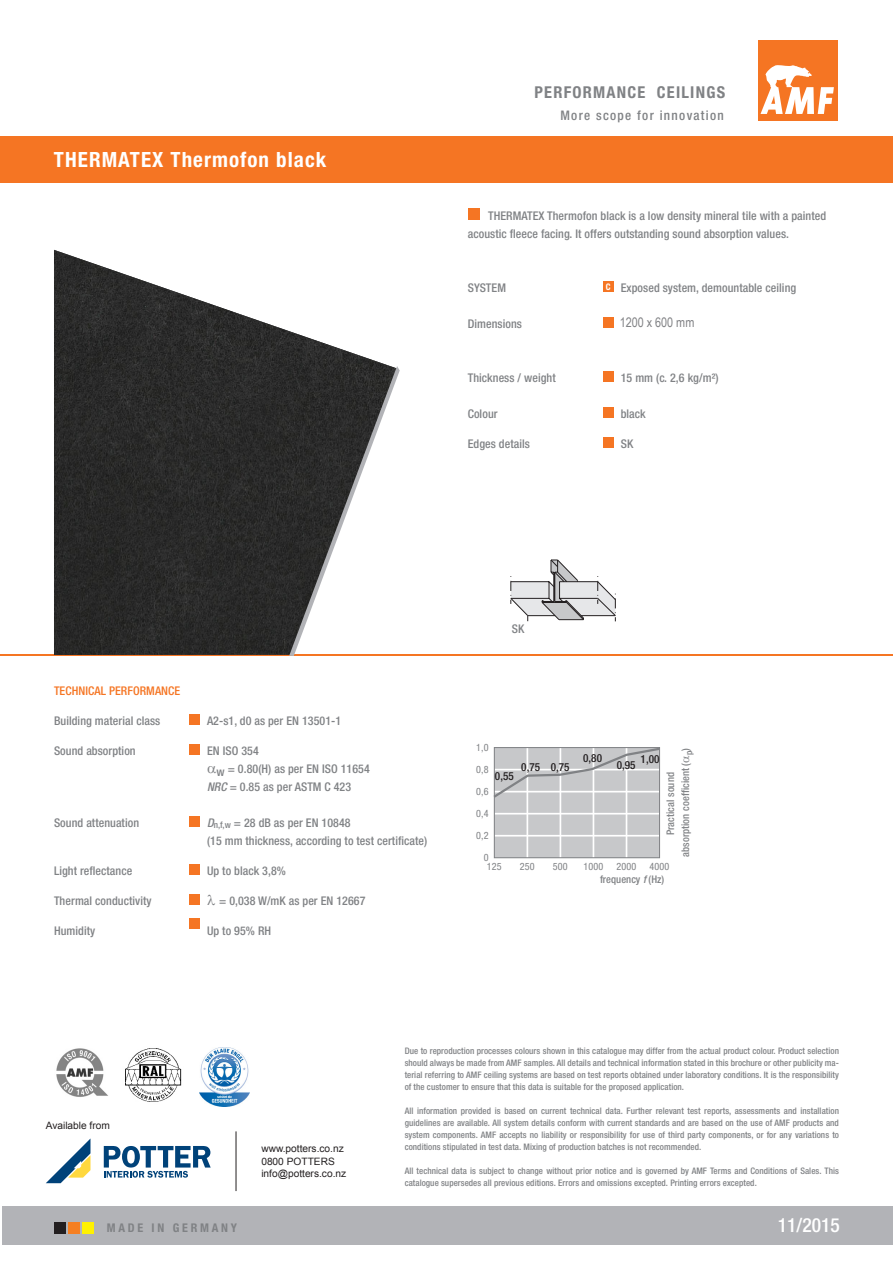
<style>
.page{position:relative;width:893px;height:1263px;background:#fff}
.page>*{position:absolute;margin:0;border:0;box-sizing:border-box;transform-origin:0 0}
.t1{font:700 condensed 21px "Helvetica Neue LT Pro";letter-spacing:.05em;color:#fff}
.t2{font:500 condensed 19.5px "Helvetica Neue LT Pro";color:#fff}
.t3{font:700 condensed 16.35px "Helvetica Neue LT Pro";letter-spacing:.075em;color:#808285}
.t4{font:500 condensed 13.2px "Helvetica Neue LT Pro";letter-spacing:.1em;color:#808285}
.t5{font:13.2px "Arial Narrow";color:#818285}
.t6{font:500 condensed 12px/18px "Helvetica Neue LT Pro";letter-spacing:.005em;color:#808285}
.t7{font:500 condensed 12px "Helvetica Neue LT Pro";letter-spacing:.005em;color:#f57523}
.t8{font:700 condensed 12px "Helvetica Neue LT Pro";letter-spacing:.23em;color:#808285}
.t9{font:500 condensed 11.25px "Helvetica Neue LT Pro";letter-spacing:.005em;color:#231f20}
.t10{font:500 condensed 10.5px/15px "Helvetica Neue LT Pro";letter-spacing:.005em;color:#808285;text-align:center}
.t11{font:10.2px "Arial";color:#231f20}
.t12{font:condensed 10.05px/21.9px "Helvetica Neue LT Pro";letter-spacing:.01em;color:#808285;text-align:right}
.t13{font:500 condensed 9px/12px "Helvetica Neue LT Pro";letter-spacing:.005em;color:#808285;text-align:justify}
.s1{font-style:italic}
</style>
<div class="page">
<div style="left:2px;top:1206px;width:891px;height:39px;background:#b2b3b7"></div>
<div style="left:0;top:136px;width:893px;height:47px;background:#f57523"></div>
<hr style="left:0;top:655px;width:893px;height:1px;background:#f57523">
<img style="left:125px;top:1048px;width:57px;height:54px">
<img style="left:56px;top:1048px;width:52px;height:49px">
<div style="left:468px;top:208px;width:12px;height:12px;background:#f57523"></div>
<div style="left:603px;top:281px;width:10px;height:11px;background:#f57523"></div>
<div style="left:603px;top:317px;width:10px;height:11px;background:#f57523"></div>
<div style="left:603px;top:371px;width:10px;height:11px;background:#f57523"></div>
<div style="left:603px;top:407px;width:10px;height:11px;background:#f57523"></div>
<div style="left:603px;top:437px;width:10px;height:11px;background:#f57523"></div>
<div style="left:189px;top:714px;width:11px;height:11px;background:#f57523"></div>
<div style="left:189px;top:744px;width:11px;height:11px;background:#f57523"></div>
<div style="left:189px;top:816px;width:11px;height:11px;background:#f57523"></div>
<div style="left:189px;top:864px;width:11px;height:11px;background:#f57523"></div>
<div style="left:189px;top:894px;width:11px;height:11px;background:#f57523"></div>
<div style="left:189px;top:918px;width:11px;height:11px;background:#f57523"></div>
<div style="left:494px;top:747px;width:166px;height:111px;background:#c7c8ca"></div>
<hr style="left:526px;top:747px;width:2px;height:111px;background:#fff">
<hr style="left:560px;top:747px;width:1px;height:111px;background:#fff">
<hr style="left:593px;top:747px;width:1px;height:111px;background:#fff">
<hr style="left:626px;top:747px;width:1px;height:111px;background:#fff">
<hr style="left:494px;top:813px;width:166px;height:1px;background:#fff">
<hr style="left:494px;top:835px;width:166px;height:1px;background:#fff">
<div style="left:494px;top:747px;width:166px;height:111px;border:1px solid #808285"></div>
<svg style="left:493px;top:747px;width:167px;height:53px"></svg>
<svg style="left:510px;top:560px;width:106px;height:61px"></svg>
<div style="left:54px;top:1222px;width:12px;height:12px;background:#231f20"></div>
<div style="left:68px;top:1222px;width:12px;height:12px;background:#f57f21"></div>
<div style="left:82px;top:1222px;width:12px;height:12px;background:#fff101"></div>
<img style="left:200px;top:1048px;width:49px;height:58px">
<img style="left:54px;top:250px;width:336px;height:405px">
<svg style="left:289px;top:366px;width:111px;height:290px"></svg>
<div style="left:758px;top:41px;width:80px;height:80px;background:#f57523"></div>
<svg style="left:760px;top:65px;width:74px;height:49px"></svg>
<svg style="left:46px;top:1139px;width:44px;height:44px"></svg>
<svg style="left:104px;top:1146px;width:107px;height:31px"></svg>
<hr style="left:236px;top:1131px;width:1px;height:60px;background:#231f20">
<p class="t1" style="left:54px;top:147px;width:274px">THERMATEX Thermofon black</p>
<p class="t3" style="left:535px;top:82px;width:192px">PERFORMANCE CEILINGS</p>
<p class="t4" style="left:560px;top:108px;width:165px">More scope for innovation</p>
<p class="t6" style="left:468px;top:206px;width:360px;text-indent:20px">THERMATEX Thermofon black is a low density mineral tile with a painted acoustic fleece facing. It offers outstanding sound absorption values.</p>
<p class="t6" style="left:468px;top:278px;width:40px">SYSTEM</p>
<p class="t6" style="left:606px;top:278px;width:192px"><sup>C</sup> Exposed system, demountable ceiling</p>
<p class="t6" style="left:468px;top:314px;width:56px">Dimensions</p>
<p class="t5" style="left:620px;top:313px;width:76px">1200 x 600 mm</p>
<p class="t6" style="left:468px;top:368px;width:90px">Thickness / weight</p>
<p class="t6" style="left:621px;top:368px;width:99px">15 mm (c. 2,6 kg/m²)</p>
<p class="t6" style="left:468px;top:404px;width:31px">Colour</p>
<p class="t6" style="left:621px;top:404px;width:27px">black</p>
<p class="t6" style="left:468px;top:434px;width:64px">Edges details</p>
<p class="t6" style="left:621px;top:434px;width:14px">SK</p>
<p class="t7" style="left:54px;top:683px;width:128px">TECHNICAL PERFORMANCE</p>
<p class="t6" style="left:54px;top:711px;width:108px">Building material class</p>
<p class="t6" style="left:207px;top:711px;width:136px">A2-s1, d0 as per EN 13501-1</p>
<p class="t6" style="left:54px;top:741px;width:83px">Sound absorption</p>
<p class="t6" style="left:207px;top:741px;width:53px">EN ISO 354</p>
<p class="t6" style="left:217px;top:759px;width:155px">w = 0.80(H) as per EN ISO 11654</p>
<p class="t6" style="left:207px;top:777px;width:146px"><span class="s1">NRC</span> = 0.85 as per ASTM C 423</p>
<p class="t6" style="left:54px;top:813px;width:87px">Sound attenuation</p>
<p class="t6" style="left:207px;top:813px;width:222px"><span class="s1">D</span><sub>n,f,w</sub> = 28 dB as per EN 10848<br>(15 mm thickness, according to test certificate)</p>
<p class="t6" style="left:54px;top:861px;width:80px">Light reflectance</p>
<p class="t6" style="left:207px;top:861px;width:80px">Up to black 3,8%</p>
<p class="t6" style="left:54px;top:891px;width:99px">Thermal conductivity</p>
<p class="t6" style="left:219px;top:891px;width:148px">= 0,038 W/mK as per EN 12667</p>
<p class="t6" style="left:54px;top:921px;width:43px">Humidity</p>
<p class="t6" style="left:207px;top:921px;width:66px">Up to 95% RH</p>
<p class="t6" style="left:512px;top:619px;width:14px">SK</p>
<p class="t12" style="left:476px;top:737px;width:14px">1,0<br>0,8<br>0,6<br>0,4<br>0,2<br>0</p>
<p class="t9" style="left:521px;top:761px;width:20px">0,75</p>
<p class="t9" style="left:495px;top:769px;width:20px">0,55</p>
<p class="t9" style="left:551px;top:761px;width:20px">0,75</p>
<p class="t9" style="left:583px;top:751px;width:20px">0,80</p>
<p class="t10" style="left:663px;top:857px;width:110px;rotate:-90deg">Practical sound<br>absorption coefficient ( <sub>p</sub>)</p>
<p class="t9" style="left:641px;top:752px;width:20px">1,00</p>
<p class="t9" style="left:617px;top:758px;width:20px">0,95</p>
<p class="t12" style="left:487px;top:856px;width:16px">125</p>
<p class="t12" style="left:520px;top:856px;width:16px">250</p>
<p class="t12" style="left:553px;top:856px;width:16px">500</p>
<p class="t12" style="left:583px;top:856px;width:21px">1000</p>
<p class="t12" style="left:616px;top:856px;width:21px">2000</p>
<p class="t12" style="left:650px;top:856px;width:21px">4000</p>
<p class="t10" style="left:600px;top:872px;width:66px">frequency <span class="s1">f</span> (Hz)</p>
<p class="t11" style="left:46px;top:1119px;width:66px">Available from</p>
<p class="t8" style="left:107px;top:1221px;width:132px">MADE IN GERMANY</p>
<p class="t11" style="left:261px;top:1142px;width:84px">www.potters.co.nz</p>
<p class="t11" style="left:261px;top:1154px;width:75px">0800 POTTERS</p>
<p class="t11" style="left:261px;top:1166px;width:86px">info@potters.co.nz</p>
<p class="t13" style="left:405px;top:1045px;width:436px">Due to reproduction processes colours shown in this catalogue may differ from the actual product colour. Product selection should always be made from AMF samples. All details and technical information stated in this brochure or other publicity ma&shy;terial referring to AMF ceiling systems are based on test reports obtained under laboratory conditions. It is the responsibility of the customer to ensure that this data is suitable for the proposed application.</p>
<p class="t13" style="left:405px;top:1105px;width:436px">All information provided is based on current technical data. Further relevant test reports, assessments and installation guidelines are available. All system details conform with current standards and are based on the use of AMF products and system components. AMF accepts no liability or responsibility for use of third party components, or for any variations to conditions stipulated in test data. Mixing of production batches is not recommended.</p>
<p class="t13" style="left:405px;top:1165px;width:436px">All technical data is subject to change without prior notice and is governed by AMF Terms and Conditions of Sales. This catalogue supersedes all previous editions. Errors and omissions excepted. Printing errors excepted.</p>
<p class="t2" style="left:778px;top:1214px;width:63px">11/2015</p>
</div>
